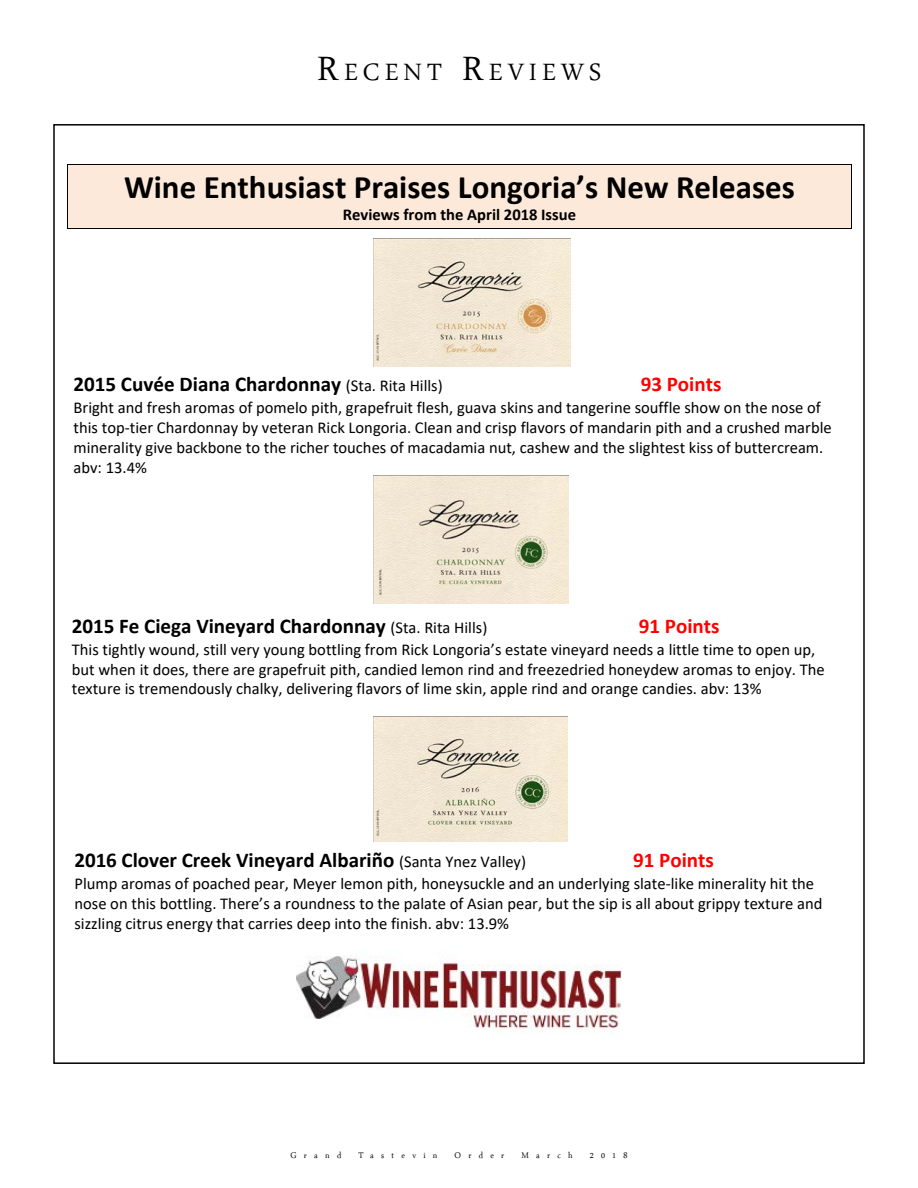
<style>
.page{position:relative;width:918px;height:1188px;background:#fff}
.page>*{position:absolute;margin:0;border:0;box-sizing:border-box;transform-origin:0 0}
.t1{font:34.65px "Arabic Typesetting";letter-spacing:.145em;color:#000}
.t2{font:700 33px "Calibri";color:#000}
.t3{font:700 21px "Calibri";color:#000}
.t4{font:700 21px "Calibri";color:#f00}
.t5{font:16.5px/19.8px "Calibri";color:#000}
.t6{font:700 16.5px "Calibri";color:#000}
.t7{font:12px "Arabic Typesetting";letter-spacing:.61em;color:#000}
.s1{font-size:49.5px}
.s2{font-style:inherit}
.s3{font-weight:400;font-size:16.5px}
</style>
<div class="page">
<div style="left:68px;top:165px;width:783px;height:42px;background:#fde9d9"></div>
<hr style="left:68px;top:164px;width:783px;height:1px;background:#000">
<hr style="left:67px;top:165px;width:1px;height:42px;background:#000">
<hr style="left:851px;top:165px;width:1px;height:42px;background:#000">
<div style="left:68px;top:207px;width:783px;height:22px;background:#fde9d9"></div>
<hr style="left:68px;top:229px;width:783px;height:1px;background:#000">
<svg style="left:67px;top:207px;width:1px;height:22px"></svg>
<svg style="left:851px;top:207px;width:1px;height:22px"></svg>
<img style="left:373px;top:239px;width:197px;height:127px">
<img style="left:296px;top:955px;width:326px;height:80px">
<img style="left:374px;top:476px;width:195px;height:128px">
<img style="left:374px;top:716px;width:194px;height:126px">
<h1 class="t1" style="left:317px;top:55px;width:286px"><span class="s1">R</span>ECENT <span class="s1">R</span>EVIEWS</h1>
<h2 class="t2" style="left:124px;top:166px;width:672px">Wine Enthusiast Praises Longoria’s New Releases</h2>
<p class="t6" style="left:343px;top:204px;width:235px">Reviews from the <span class="s2">April 2018</span> Issue</p>
<p class="t3" style="left:74px;top:370px;width:371px"><span class="s2">201</span>5 Cuvée Diana Chardonnay <span class="s3">(Sta. Rita Hills)</span></p>
<p class="t4" style="left:641px;top:371px;width:82px">9<span class="s2">3</span> Points</p>
<p class="t5" style="left:74px;top:397px;width:760px">Bright and fresh aromas of pomelo pith, grapefruit flesh, guava skins and tangerine souffle show on the nose of this top-tier Chardonnay by veteran Rick Longoria. Clean and crisp flavors of mandarin pith and a crushed marble minerality give backbone to the richer touches of macadamia nut, cashew and the slightest kiss of buttercream. abv: 13.4%</p>
<p class="t3" style="left:72px;top:611px;width:417px"><span class="s2">201</span>5 Fe Ciega Vineyard Chardonnay <span class="s3">(Sta. Rita Hills)</span></p>
<p class="t4" style="left:639px;top:613px;width:82px">9<span class="s2">1</span> Points</p>
<p class="t5" style="left:72px;top:639px;width:754px">This tightly wound, still very young bottling from Rick Longoria’s estate vineyard needs a little time to open up, but when it does, there are grapefruit pith, candied lemon rind and freezedried honeydew aromas to enjoy. The texture is tremendously chalky, delivering flavors of lime skin, apple rind and orange candies. abv: 13%</p>
<p class="t3" style="left:74px;top:845px;width:453px"><span class="s2">201</span>6 Clover Creek Vineyard Albariño <span class="s3">(Santa Ynez Valley)</span></p>
<p class="t4" style="left:633px;top:847px;width:82px">9<span class="s2">1</span> Points</p>
<p class="t5" style="left:74px;top:873px;width:750px">Plump aromas of poached pear, Meyer lemon pith, honeysuckle and an underlying slate-like minerality hit the nose on this bottling. There’s a roundness to the palate of Asian pear, but the sip is all about grippy texture and sizzling citrus energy that carries deep into the finish. abv: 13.9%</p>
<p class="t7" style="left:290px;top:1150px;width:52px">Grand</p>
<p class="t7" style="left:358px;top:1150px;width:81px">Tastevin</p>
<p class="t7" style="left:455px;top:1150px;width:51px">Order</p>
<p class="t7" style="left:521px;top:1150px;width:53px">March</p>
<p class="t7" style="left:590px;top:1150px;width:39px">2018</p>
</div>
